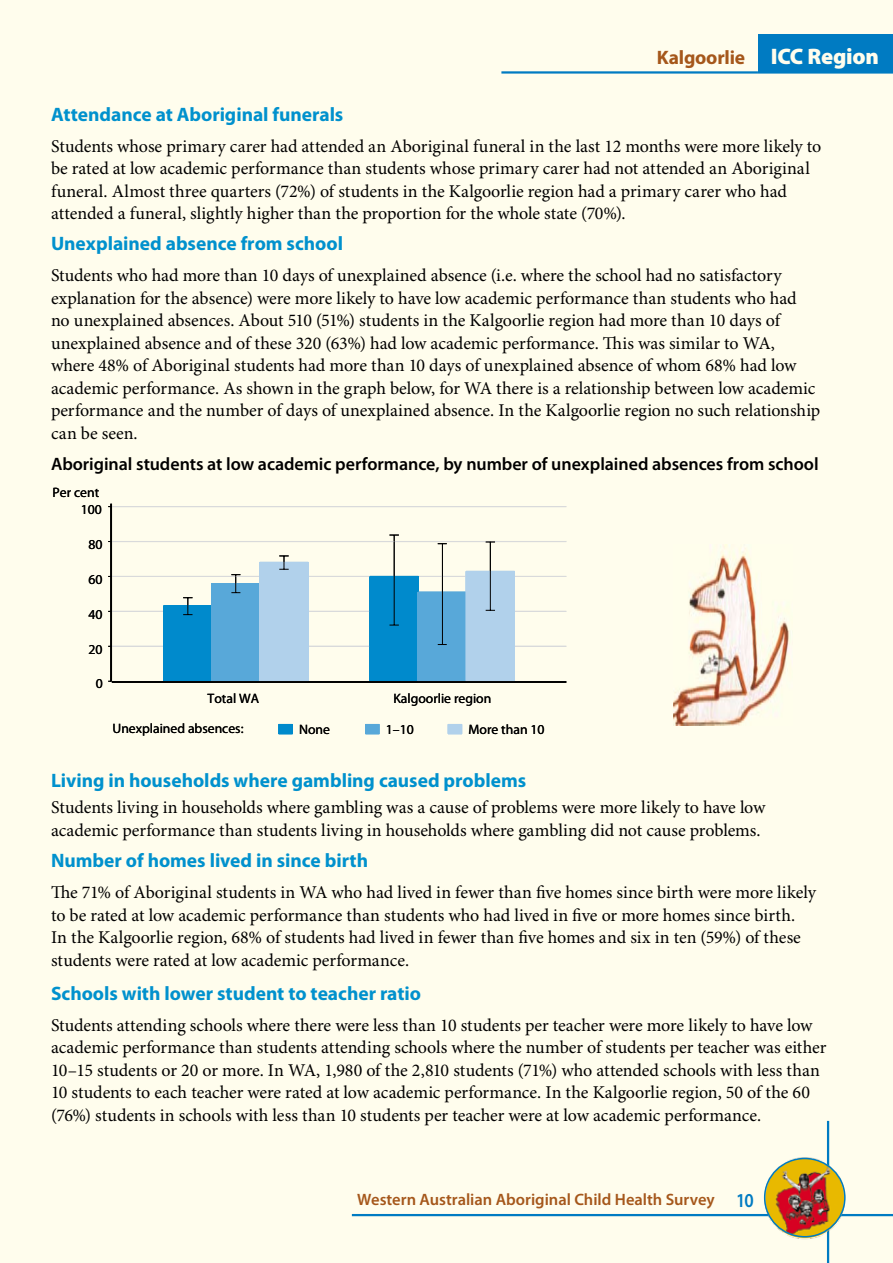
<style>
.page{position:relative;width:893px;height:1263px;background:#fffded}
.page>*{position:absolute;margin:0;border:0;box-sizing:border-box;transform-origin:0 0}
.t1{font:700 19.5px "Myriad Pro";color:#0091cd}
.t2{font:700 19.5px "Myriad Pro";letter-spacing:-.01em;color:#a5571b}
.t3{font:18px/22.5px "Minion Pro";letter-spacing:-.005em;color:#000}
.t4{font:600 18px "Myriad Pro";letter-spacing:-.005em;color:#000}
.t5{font:600 16.5px "Myriad Pro";color:#a5571b}
.t6{font:13.65px "Myriad Pro";color:#000}
.s1{font-weight:900;font-size:22.5px;color:#fffded}
.s2{font-size:19.8px;color:#007bc2}
</style>
<div class="page">
<div style="left:758px;top:34px;width:135px;height:38px;background:#007bc2"></div>
<hr style="left:501px;top:71px;width:257px;height:3px;background:#007bc2">
<hr style="left:758px;top:71px;width:135px;height:3px;background:#007bc2">
<hr style="left:827px;top:1121px;width:2px;height:142px;background:#007bc2">
<hr style="left:352px;top:1214px;width:541px;height:2px;background:#007bc2">
<img style="left:762px;top:1151px;width:86px;height:94px">
<div style="left:764px;top:1158px;width:82px;height:79px;border:2px solid #007bc2;border-radius:50%"></div>
<hr style="left:112px;top:506px;width:454px;height:1px;background:#d9dadb">
<hr style="left:112px;top:541px;width:454px;height:1px;background:#d9dadb">
<hr style="left:112px;top:576px;width:454px;height:1px;background:#d9dadb">
<hr style="left:112px;top:611px;width:454px;height:1px;background:#d9dadb">
<hr style="left:112px;top:646px;width:454px;height:1px;background:#d9dadb">
<div style="left:279px;top:724px;width:13px;height:10px;background:#008acc"></div>
<div style="left:278px;top:724px;width:15px;height:10px;border:1px solid #008acc"></div>
<div style="left:365px;top:724px;width:14px;height:10px;background:#58a8d9"></div>
<div style="left:448px;top:724px;width:14px;height:10px;background:#b1d1eb"></div>
<hr style="left:110px;top:504px;width:2px;height:177px;background:#000">
<hr style="left:112px;top:681px;width:454px;height:2px;background:#000">
<hr style="left:490px;top:542px;width:1px;height:68px;background:#000">
<hr style="left:442px;top:544px;width:1px;height:100px;background:#000">
<hr style="left:394px;top:535px;width:1px;height:90px;background:#000">
<svg style="left:370px;top:571px;width:145px;height:110px;background:#65b0d9"></svg>
<svg style="left:163px;top:556px;width:145px;height:125px;background:#85c0df"></svg>
<div style="left:673px;top:544px;width:120px;height:200px;background:#fffded"></div>
<img style="left:673px;top:544px;width:116px;height:181px">
<p class="t2" style="left:657px;top:46px;width:224px">Kalgoorlie <span class="s1">ICC Region</span></p>
<p class="t1" style="left:51px;top:103px;width:294px">Attendance at Aboriginal funerals</p>
<p class="t3" style="left:51px;top:136px;width:772px">Students whose primary carer had attended an Aboriginal funeral in the last 12 months were more likely to be rated at low academic performance than students whose primary carer had not attended an Aboriginal funeral. Almost three quarters (72%) of students in the Kalgoorlie region had a primary carer who had attended a funeral, slightly higher than the proportion for the whole state (70%).</p>
<p class="t1" style="left:51px;top:233px;width:294px">Unexplained absence from school</p>
<p class="t3" style="left:51px;top:265px;width:771px">Students who had more than 10 days of unexplained absence (i.e. where the school had no satisfactory explanation for the absence) were more likely to have low academic performance than students who had<br>no unexplained absences. About 510 (51%) students in the Kalgoorlie region had more than 10 days of unexplained absence and of these 320 (63%) had low academic performance. This was similar to WA, where 48% of Aboriginal students had more than 10 days of unexplained absence of whom 68% had low academic performance. As shown in the graph below, for WA there is a relationship between low academic performance and the number of days of unexplained absence. In the Kalgoorlie region no such relationship can be seen.</p>
<p class="t4" style="left:51px;top:454px;width:769px">Aboriginal students at low academic performance, by number of unexplained absences from school</p>
<p class="t6" style="left:53px;top:484px;width:48px">Per cent</p>
<p class="t6" style="left:81px;top:502px;width:23px">100</p>
<p class="t6" style="left:88px;top:537px;width:16px">80</p>
<p class="t6" style="left:88px;top:572px;width:16px">60</p>
<p class="t6" style="left:88px;top:606px;width:16px">40</p>
<p class="t6" style="left:88px;top:641px;width:16px">20</p>
<p class="t6" style="left:96px;top:676px;width:9px">0</p>
<p class="t6" style="left:208px;top:691px;width:53px">Total WA</p>
<p class="t6" style="left:393px;top:691px;width:99px">Kalgoorlie region</p>
<p class="t6" style="left:113px;top:720px;width:132px">Unexplained absences:</p>
<p class="t6" style="left:299px;top:722px;width:32px">None</p>
<p class="t6" style="left:386px;top:722px;width:29px">1–10</p>
<p class="t6" style="left:469px;top:722px;width:77px">More than 10</p>
<p class="t1" style="left:51px;top:769px;width:477px">Living in households where gambling caused problems</p>
<p class="t3" style="left:51px;top:797px;width:716px">Students living in households where gambling was a cause of problems were more likely to have low academic performance than students living in households where gambling did not cause problems.</p>
<p class="t1" style="left:51px;top:850px;width:319px">Number of homes lived in since birth</p>
<p class="t3" style="left:51px;top:882px;width:767px">The 71% of Aboriginal students in WA who had lived in fewer than five homes since birth were more likely to be rated at low academic performance than students who had lived in five or more homes since birth.<br>In the Kalgoorlie region, 68% of students had lived in fewer than five homes and six in ten (59%) of these students were rated at low academic performance.</p>
<p class="t1" style="left:51px;top:982px;width:372px">Schools with lower student to teacher ratio</p>
<p class="t3" style="left:51px;top:1014px;width:777px">Students attending schools where there were less than 10 students per teacher were more likely to have low academic performance than students attending schools where the number of students per teacher was either 10–15 students or 20 or more. In WA, 1,980 of the 2,810 students (71%) who attended schools with less than 10 students to each teacher were rated at low academic performance. In the Kalgoorlie region, 50 of the 60 (76%) students in schools with less than 10 students per teacher were at low academic performance.</p>
<p class="t5" style="left:357px;top:1190px;width:398px">Western Australian Aboriginal Child Health Survey <span class="s2">1 0</span></p>
</div>
